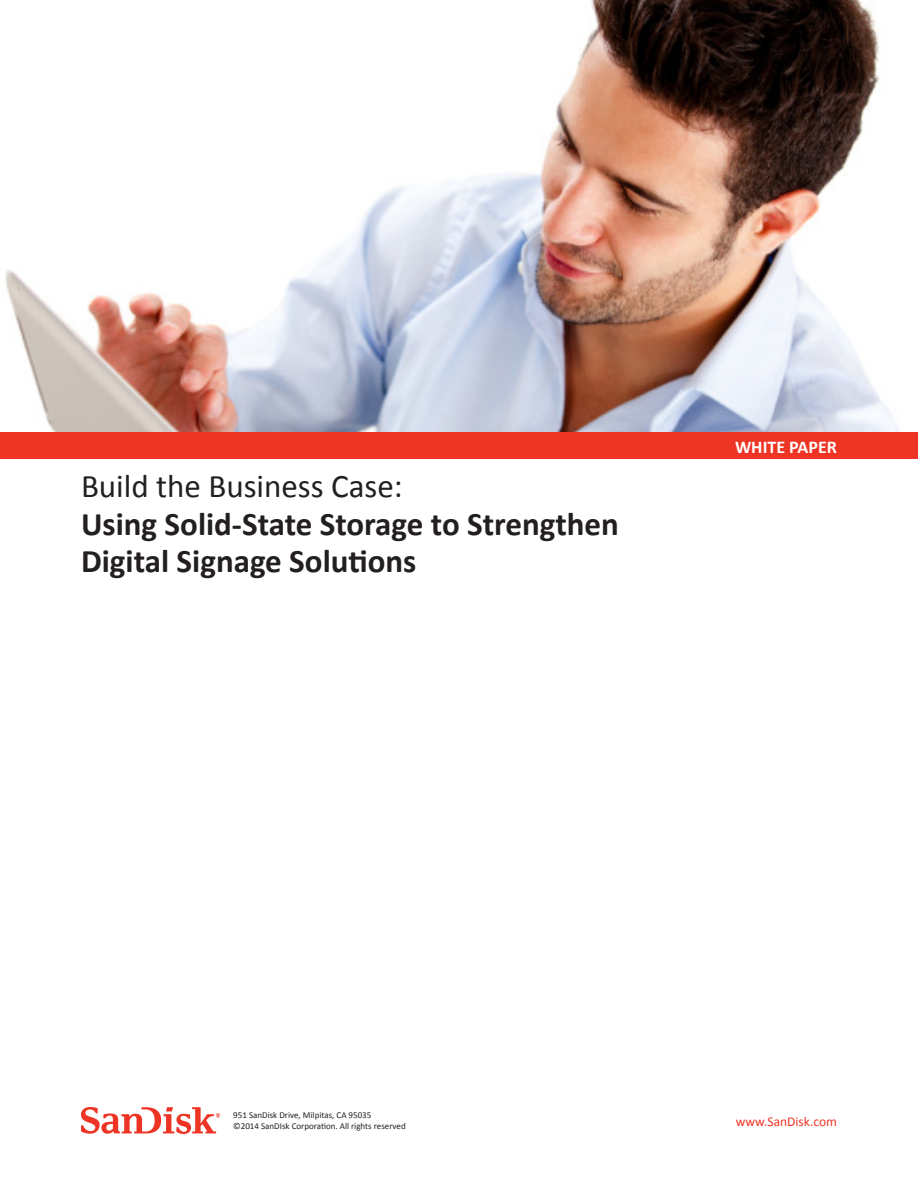
<style>
.page{position:relative;width:918px;height:1188px;background:#fff}
.page>*{position:absolute;margin:0;border:0;box-sizing:border-box;transform-origin:0 0}
.White_Paper_Title{font:700 33px/37.5px "Calibri";color:#231f20}
.t1{font:700 18px "Calibri";color:#fff}
.t2{font:13.5px "Calibri";color:#ee3425}
.t3{font:9px "Calibri";color:#231f20}
.s1{font-weight:400}
</style>
<div class="page">
<img style="left:5px;top:0;width:895px;height:432px">
<div style="left:0;top:432px;width:918px;height:27px;background:#ee3425"></div>
<svg style="left:81px;top:1107px;width:139px;height:27px"></svg>
<p class="White_Paper_Title" style="left:81px;top:468px;width:539px"><span class="s1">Build the Business Case:<br></span>Using Solid-State Storage to Strengthen<br>Digital Signage Solutions</p>
<p class="t1" style="left:735px;top:435px;width:103px">WHITE PAPER</p>
<p class="t3" style="left:233px;top:1110px;width:140px">951 SanDisk Drive, Milpitas, CA 95035</p>
<p class="t3" style="left:233px;top:1121px;width:174px">©2014 SanDIsk Corporation. All rights reserved</p>
<p class="t2" style="left:736px;top:1113px;width:103px">www.SanDisk.com</p>
</div>
